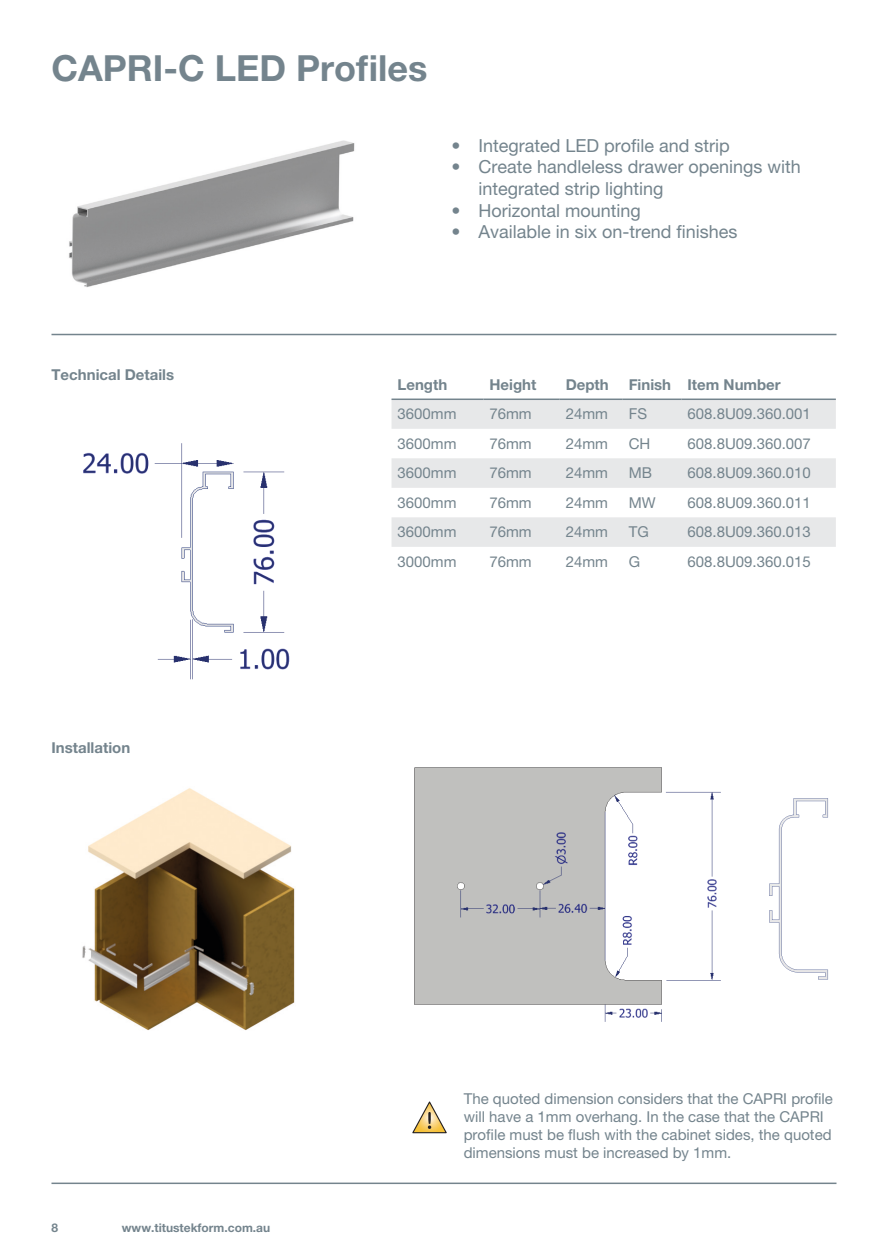
<style>
.page{position:relative;width:888px;height:1258px;background:#fff}
.page>*{position:absolute;margin:0;border:0;box-sizing:border-box;transform-origin:0 0}
.t1{font:700 36px "Helvetica Neue LT Pro";color:#74848d}
.t2{font:18px/21.6px "Helvetica Neue LT Pro";color:#74848d}
.t3{font:15px/18px "Helvetica Neue LT Pro";color:#74848d}
.t4{font:700 15px "Helvetica Neue LT Pro";color:#74848d}
.t5{font:700 12px "Helvetica Neue LT Pro";color:#74848d}
</style>
<div class="page">
<hr style="left:51px;top:1182px;width:785px;height:2px;background:#74848d">
<hr style="left:51px;top:334px;width:785px;height:1px;background:#74848d">
<img style="left:69px;top:140px;width:286px;height:147px">
<div style="left:391px;top:400px;width:445px;height:29px;background:#e7e8e9"></div>
<svg style="left:391px;top:458px;width:445px;height:89px"></svg>
<hr style="left:391px;top:398px;width:92px;height:2px;background:#74848d">
<hr style="left:483px;top:398px;width:77px;height:2px;background:#74848d">
<hr style="left:560px;top:398px;width:63px;height:2px;background:#74848d">
<hr style="left:623px;top:398px;width:58px;height:2px;background:#74848d">
<hr style="left:681px;top:398px;width:155px;height:2px;background:#74848d">
<img style="left:83px;top:443px;width:207px;height:237px">
<img style="left:82px;top:788px;width:213px;height:242px">
<img style="left:414px;top:767px;width:307px;height:255px">
<img style="left:769px;top:798px;width:60px;height:182px">
<svg style="left:412px;top:1101px;width:35px;height:33px"></svg>
<p class="t1" style="left:51px;top:46px;width:377px">CAPRI-C LED Profiles</p>
<p class="t2" style="left:451px;top:134px;width:280px">• Integrated LED profile and strip</p>
<p class="t2" style="left:478px;top:156px;width:324px;text-indent:-27px">• Create handleless drawer openings with integrated strip lighting</p>
<p class="t2" style="left:451px;top:199px;width:191px">• Horizontal mounting</p>
<p class="t2" style="left:451px;top:221px;width:288px">• Available in six on-trend finishes</p>
<p class="t4" style="left:51px;top:366px;width:124px">Technical Details</p>
<p class="t4" style="left:51px;top:738px;width:80px">Installation</p>
<p class="t4" style="left:397px;top:375px;width:51px">Length</p>
<p class="t4" style="left:489px;top:375px;width:48px">Height</p>
<p class="t4" style="left:566px;top:375px;width:45px">Depth</p>
<p class="t4" style="left:629px;top:375px;width:44px">Finish</p>
<p class="t4" style="left:687px;top:375px;width:95px">Item Number</p>
<p class="t3" style="left:397px;top:405px;width:60px">3600mm</p>
<p class="t3" style="left:489px;top:405px;width:44px">76mm</p>
<p class="t3" style="left:566px;top:405px;width:44px">24mm</p>
<p class="t3" style="left:629px;top:405px;width:20px">FS</p>
<p class="t3" style="left:687px;top:405px;width:125px">608.8U09.360.001</p>
<p class="t3" style="left:397px;top:434px;width:60px">3600mm</p>
<p class="t3" style="left:489px;top:434px;width:44px">76mm</p>
<p class="t3" style="left:566px;top:434px;width:44px">24mm</p>
<p class="t3" style="left:629px;top:434px;width:23px">CH</p>
<p class="t3" style="left:687px;top:434px;width:125px">608.8U09.360.007</p>
<p class="t3" style="left:397px;top:464px;width:60px">3600mm</p>
<p class="t3" style="left:489px;top:464px;width:44px">76mm</p>
<p class="t3" style="left:566px;top:464px;width:44px">24mm</p>
<p class="t3" style="left:629px;top:464px;width:25px">MB</p>
<p class="t3" style="left:687px;top:464px;width:125px">608.8U09.360.010</p>
<p class="t3" style="left:397px;top:493px;width:60px">3600mm</p>
<p class="t3" style="left:489px;top:493px;width:44px">76mm</p>
<p class="t3" style="left:566px;top:493px;width:44px">24mm</p>
<p class="t3" style="left:629px;top:493px;width:28px">MW</p>
<p class="t3" style="left:687px;top:493px;width:125px">608.8U09.360.011</p>
<p class="t3" style="left:397px;top:523px;width:60px">3600mm</p>
<p class="t3" style="left:489px;top:523px;width:44px">76mm</p>
<p class="t3" style="left:566px;top:523px;width:44px">24mm</p>
<p class="t3" style="left:629px;top:523px;width:21px">TG</p>
<p class="t3" style="left:687px;top:523px;width:125px">608.8U09.360.013</p>
<p class="t3" style="left:397px;top:552px;width:60px">3000mm</p>
<p class="t3" style="left:489px;top:552px;width:44px">76mm</p>
<p class="t3" style="left:566px;top:552px;width:44px">24mm</p>
<p class="t3" style="left:629px;top:552px;width:13px">G</p>
<p class="t3" style="left:687px;top:552px;width:125px">608.8U09.360.015</p>
<p class="t5" style="left:51px;top:1220px;width:8px">8</p>
<p class="t5" style="left:122px;top:1220px;width:150px">www.titustekform.com.au</p>
<p class="t3" style="left:464px;top:1089px;width:371px">The quoted dimension considers that the CAPRI profile will have a 1mm overhang. In the case that the CAPRI profile must be flush with the cabinet sides, the quoted dimensions must be increased by 1mm.</p>
</div>
